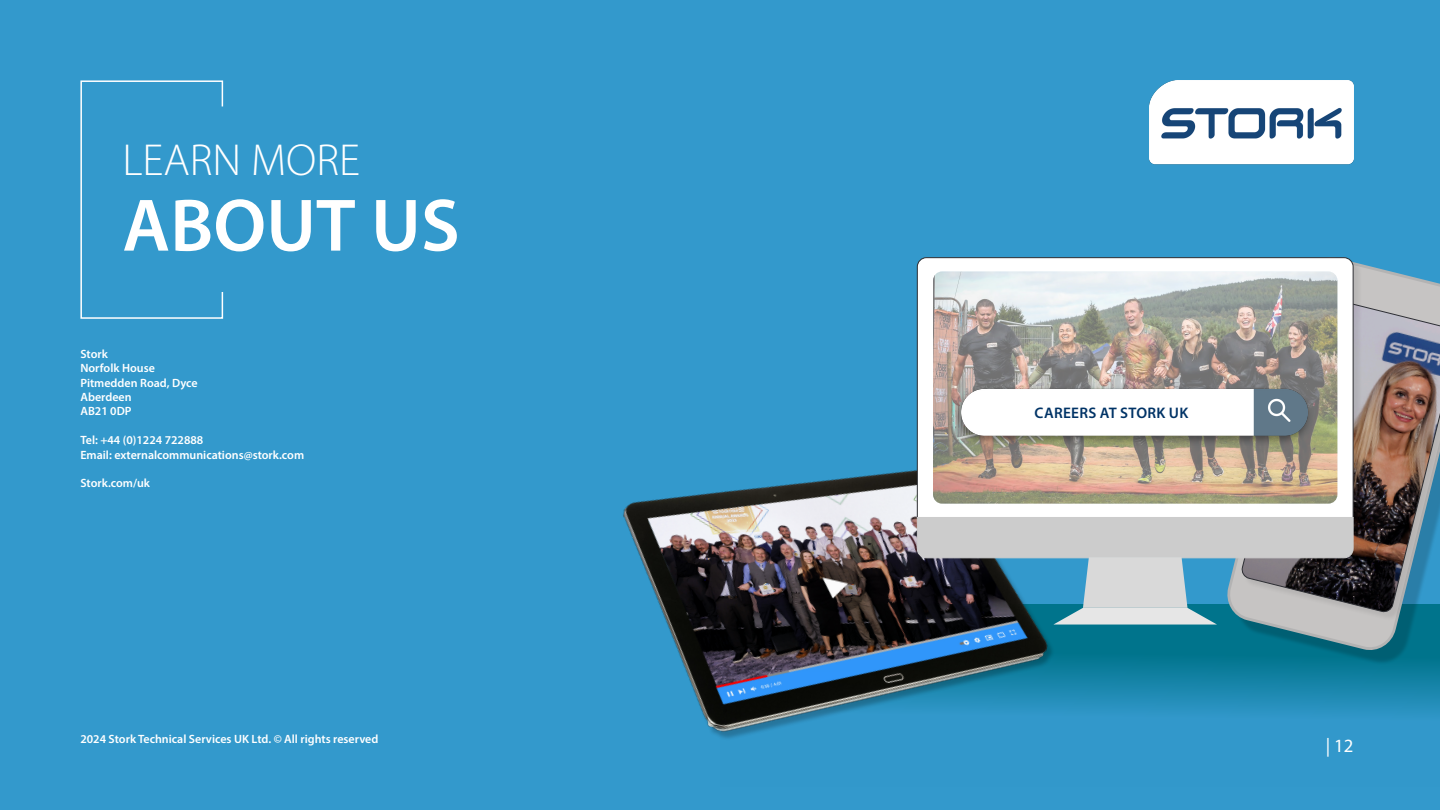
<style>
.page{position:relative;width:1440px;height:810px;background:#39c}
.page>*{position:absolute;margin:0;border:0;box-sizing:border-box;transform-origin:0 0}
._100pt_Align_Left{font:600 75px "Myriad Pro";color:#fff}
._60pt_Align_Left{font:300 45px "Myriad Pro";color:#fff}
.t1{font:18.75px "Myriad Pro";color:#fff}
.Subhead_-_Cyan{font:600 15.3px "Myriad Pro";letter-spacing:.02em;color:#036}
.t2{font:600 12px "Myriad Pro";color:#fff}
</style>
<div class="page">
<svg style="left:80px;top:80px;width:144px;height:239px"></svg>
<img style="left:1150px;top:80px;width:203px;height:85px">
<svg style="left:1130px;top:625px;width:310px;height:87px;background:#1482a5"></svg>
<img style="left:623px;top:373px;width:507px;height:366px">
<div style="left:1235px;top:265px;width:205px;height:400px;background:#000;opacity:.18"></div>
<svg style="left:1228px;top:264px;width:212px;height:386px;background:#5d96a5"></svg>
<img style="left:1354px;top:295px;width:86px;height:318px">
<div style="left:918px;top:258px;width:445px;height:269px;background:#000;opacity:.07"></div>
<svg style="left:917px;top:257px;width:437px;height:260px;background:#f3f3f4"></svg>
<img style="left:933px;top:272px;width:404px;height:232px">
<svg style="left:917px;top:517px;width:437px;height:108px;background:#8f9fa7"></svg>
<img style="left:951px;top:383px;width:364px;height:65px">
<p class="_60pt_Align_Left" style="left:122px;top:133px;width:239px">LEARN MORE</p>
<p class="_100pt_Align_Left" style="left:122px;top:178px;width:339px">ABOUT US</p>
<p class="t2" style="left:80px;top:346px;width:29px">Stork</p>
<p class="t2" style="left:80px;top:360px;width:76px">Norfolk House</p>
<p class="t2" style="left:80px;top:375px;width:119px">Pitmedden Road, Dyce</p>
<p class="t2" style="left:80px;top:389px;width:53px">Aberdeen</p>
<p class="t2" style="left:80px;top:404px;width:53px">AB21 0DP</p>
<p class="t2" style="left:80px;top:432px;width:124px">Tel: +44 (0)1224 722888</p>
<p class="t2" style="left:80px;top:447px;width:225px">Email: externalcommunications@stork.com</p>
<p class="t2" style="left:80px;top:476px;width:71px">Stork.com/uk</p>
<p class="t2" style="left:80px;top:731px;width:300px">2024 Stork Technical Services UK Ltd. © All rights reserved</p>
<p class="Subhead_-_Cyan" style="left:1035px;top:403px;width:155px">CAREERS AT STORK UK</p>
<h3 class="t1" style="left:1326px;top:734px;width:29px">| 12</h3>
</div>
